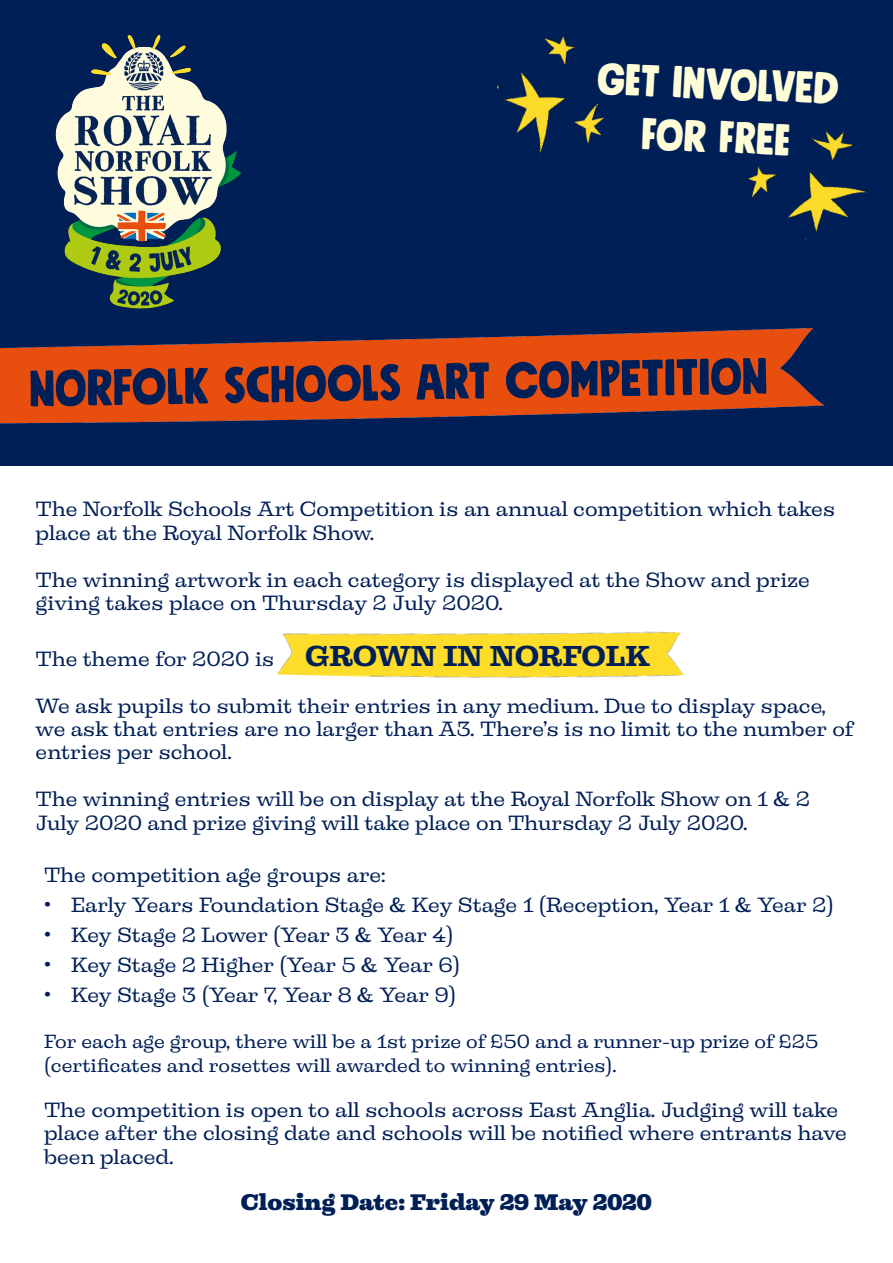
<style>
.page{position:relative;width:893px;height:1263px;background:#fff}
.page>*{position:absolute;margin:0;border:0;box-sizing:border-box;transform-origin:0 0}
.t1{font:51px "Mindset";color:#001f57}
.t2{font:44.4px/53.1px "Mindset";color:#fffcd8;text-align:center}
.t3{font:900 21px "Liberteen";color:#001f57}
.t4{font:19.5px/23.4px "Liberteen";color:#001f57}
.t5{font:18px "Liberteen";color:#001f57}
.s1{font-weight:700;font-size:27px}
</style>
<div class="page">
<div style="left:0;top:0;width:893px;height:466px;background:#001f57"></div>
<img style="left:55px;top:34px;width:186px;height:275px">
<img style="left:0;top:328px;width:824px;height:96px">
<img style="left:748px;top:131px;width:120px;height:109px">
<img style="left:497px;top:36px;width:107px;height:119px">
<img style="left:277px;top:631px;width:407px;height:47px">
<p class="t2" style="left:599px;top:50px;width:244px;rotate:3deg">GET INVOLVED<br>FOR FREE</p>
<p class="t1" style="left:29px;top:355px;width:740px;rotate:-1deg">NORFOLK SCHOOLS ART COMPETITION</p>
<p class="t4" style="left:36px;top:498px;width:801px">The Norfolk Schools Art Competition is an annual competition which takes place at the Royal Norfolk Show.</p>
<p class="t4" style="left:36px;top:568px;width:776px">The winning artwork in each category is displayed at the Show and prize giving takes place on Thursday 2 July 2020.</p>
<p class="t4" style="left:36px;top:647px;width:616px">The theme for 2020 is <span class="s1">GROWN IN NORFOLK</span></p>
<p class="t4" style="left:36px;top:694px;width:792px">We ask pupils to submit their entries in any medium. Due to display space,</p>
<p class="t4" style="left:36px;top:717px;width:819px">we ask that entries are no larger than A3. There’s is no limit to the number of entries per school.</p>
<p class="t4" style="left:36px;top:787px;width:776px">The winning entries will be on display at the Royal Norfolk Show on 1 &amp; 2<br>July 2020 and prize giving will take place on Thursday 2 July 2020.</p>
<p class="t4" style="left:44px;top:863px;width:343px">The competition age groups are:</p>
<p class="t4" style="left:44px;top:893px;width:791px">• Early Years Foundation Stage &amp; Key Stage 1 (Reception, Year 1 &amp; Year 2)</p>
<p class="t4" style="left:44px;top:923px;width:411px">• Key Stage 2 Lower (Year 3 &amp; Year 4)</p>
<p class="t4" style="left:44px;top:953px;width:418px">• Key Stage 2 Higher (Year 5 &amp; Year 6)</p>
<p class="t4" style="left:44px;top:983px;width:413px">• Key Stage 3 (Year 7, Year 8 &amp; Year 9)</p>
<p class="t5" style="left:44px;top:1029px;width:776px">For each age group, there will be a 1st prize of £50 and a runner-up prize of £25</p>
<p class="t5" style="left:44px;top:1053px;width:574px">(certificates and rosettes will awarded to winning entries).</p>
<p class="t4" style="left:44px;top:1098px;width:804px">The competition is open to all schools across East Anglia. Judging will take place after the closing date and schools will be notified where entrants have been placed.</p>
<p class="t3" style="left:241px;top:1187px;width:412px">Closing Date: Friday 29 May 2020</p>
</div>
